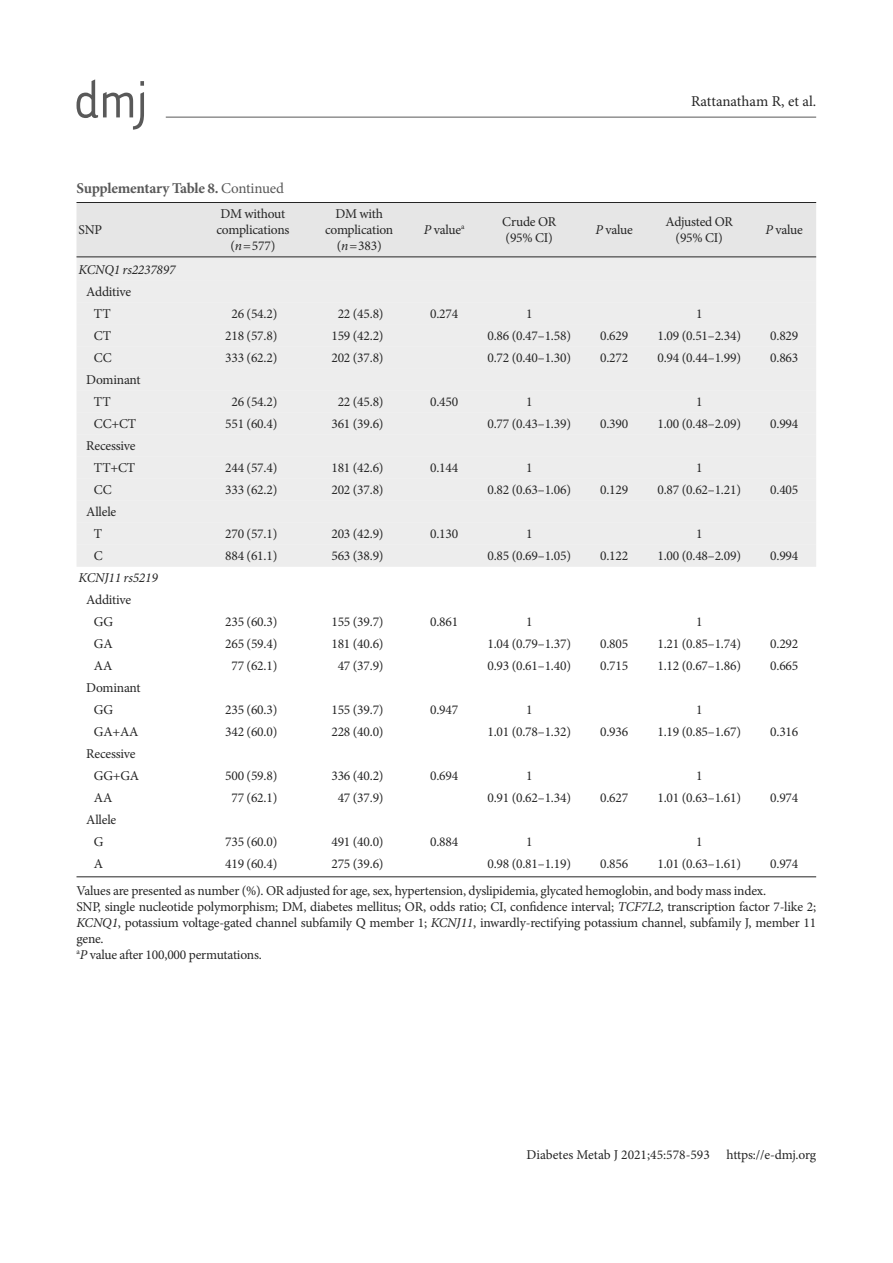
<style>
.page{position:relative;width:893px;height:1263px;background:#fff}
.page>*{position:absolute;margin:0;border:0;box-sizing:border-box;transform-origin:0 0}
.t1{font:700 15px "Minion Pro";letter-spacing:-.02em;color:#595959}
.t2{font:15px "Minion Pro";color:#252525}
.t3{font:13.5px/16.2px "Minion Pro";letter-spacing:-.015em;color:#252525;text-align:center}
.t4{font:italic 13.5px "Minion Pro";letter-spacing:-.015em;color:#252525}
.s1{font-weight:400}
.s2{font-style:italic}
</style>
<div class="page">
<hr style="left:166px;top:117px;width:650px;height:1px;background:#595959">
<svg style="left:77px;top:79px;width:67px;height:51px"></svg>
<div style="left:77px;top:203px;width:739px;height:54px;background:#e6e6e6"></div>
<div style="left:77px;top:258px;width:739px;height:23px;background:#ededed"></div>
<div style="left:77px;top:281px;width:739px;height:286px;background:#ededed"></div>
<hr style="left:77px;top:202px;width:739px;height:1px;background:#252525">
<hr style="left:77px;top:876px;width:739px;height:1px;background:#252525">
<hr style="left:77px;top:257px;width:739px;height:1px;background:#252525">
<p class="t1" style="left:77px;top:179px;width:209px">Supplementary Table 8. <span class="s1">Continued</span></p>
<p class="t3" style="left:79px;top:223px;width:25px">SNP</p>
<p class="t3" style="left:216px;top:207px;width:74px">DM without complications (<span class="s2">n</span>=577)</p>
<p class="t3" style="left:325px;top:207px;width:70px">DM with complication (<span class="s2">n</span>=383)</p>
<p class="t2" style="left:691px;top:95px;width:127px">Rattanatham R, et al.</p>
<p class="t3" style="left:424px;top:223px;width:42px"><span class="s2">P</span> value<sup>a</sup></p>
<p class="t3" style="left:502px;top:215px;width:55px;text-align:left">Crude OR (95% CI)</p>
<p class="t3" style="left:595px;top:223px;width:39px"><span class="s2">P</span> value</p>
<p class="t3" style="left:665px;top:215px;width:69px">Adjusted OR (95% CI)</p>
<p class="t3" style="left:765px;top:223px;width:39px"><span class="s2">P</span> value</p>
<p class="t4" style="left:79px;top:265px;width:98px">KCNQ1 rs2237897</p>
<p class="t3" style="left:94px;top:282px;width:39px;line-height:22px;text-align:left;text-indent:-8px">Additive<br>TT</p>
<p class="t3" style="left:231px;top:307px;width:47px">26 (54.2)</p>
<p class="t3" style="left:338px;top:307px;width:47px">22 (45.8)</p>
<p class="t3" style="left:430px;top:307px;width:30px">0.274</p>
<p class="t3" style="left:526px;top:307px;width:8px">1</p>
<p class="t3" style="left:696px;top:307px;width:8px">1</p>
<p class="t3" style="left:94px;top:329px;width:19px">CT</p>
<p class="t3" style="left:225px;top:329px;width:54px">218 (57.8)</p>
<p class="t3" style="left:331px;top:329px;width:54px">159 (42.2)</p>
<p class="t3" style="left:487px;top:329px;width:85px">0.86 (0.47–1.58)</p>
<p class="t3" style="left:600px;top:329px;width:30px">0.629</p>
<p class="t3" style="left:657px;top:329px;width:85px">1.09 (0.51–2.34)</p>
<p class="t3" style="left:770px;top:329px;width:30px">0.829</p>
<p class="t3" style="left:94px;top:351px;width:19px">CC</p>
<p class="t3" style="left:225px;top:351px;width:54px">333 (62.2)</p>
<p class="t3" style="left:331px;top:351px;width:54px">202 (37.8)</p>
<p class="t3" style="left:487px;top:351px;width:85px">0.72 (0.40–1.30)</p>
<p class="t3" style="left:600px;top:351px;width:30px">0.272</p>
<p class="t3" style="left:657px;top:351px;width:85px">0.94 (0.44–1.99)</p>
<p class="t3" style="left:770px;top:351px;width:30px">0.863</p>
<p class="t3" style="left:94px;top:370px;width:48px;line-height:22px;text-align:left;text-indent:-8px">Dominant<br>TT</p>
<p class="t3" style="left:231px;top:395px;width:47px">26 (54.2)</p>
<p class="t3" style="left:338px;top:395px;width:47px">22 (45.8)</p>
<p class="t3" style="left:430px;top:395px;width:30px">0.450</p>
<p class="t3" style="left:526px;top:395px;width:8px">1</p>
<p class="t3" style="left:696px;top:395px;width:8px">1</p>
<p class="t3" style="left:94px;top:417px;width:44px">CC+CT</p>
<p class="t3" style="left:225px;top:417px;width:54px">551 (60.4)</p>
<p class="t3" style="left:331px;top:417px;width:54px">361 (39.6)</p>
<p class="t3" style="left:487px;top:417px;width:85px">0.77 (0.43–1.39)</p>
<p class="t3" style="left:600px;top:417px;width:30px">0.390</p>
<p class="t3" style="left:657px;top:417px;width:85px">1.00 (0.48–2.09)</p>
<p class="t3" style="left:770px;top:417px;width:30px">0.994</p>
<p class="t3" style="left:86px;top:436px;width:51px;line-height:22px">Recessive<br>TT+CT</p>
<p class="t3" style="left:225px;top:461px;width:54px">244 (57.4)</p>
<p class="t3" style="left:331px;top:461px;width:54px">181 (42.6)</p>
<p class="t3" style="left:430px;top:461px;width:30px">0.144</p>
<p class="t3" style="left:526px;top:461px;width:8px">1</p>
<p class="t3" style="left:696px;top:461px;width:8px">1</p>
<p class="t3" style="left:94px;top:483px;width:19px">CC</p>
<p class="t3" style="left:225px;top:483px;width:54px">333 (62.2)</p>
<p class="t3" style="left:331px;top:483px;width:54px">202 (37.8)</p>
<p class="t3" style="left:487px;top:483px;width:85px">0.82 (0.63–1.06)</p>
<p class="t3" style="left:600px;top:483px;width:30px">0.129</p>
<p class="t3" style="left:657px;top:483px;width:85px">0.87 (0.62–1.21)</p>
<p class="t3" style="left:770px;top:483px;width:30px">0.405</p>
<p class="t3" style="left:86px;top:502px;width:32px;line-height:22px">Allele<br>T</p>
<p class="t3" style="left:225px;top:527px;width:54px">270 (57.1)</p>
<p class="t3" style="left:331px;top:527px;width:54px">203 (42.9)</p>
<p class="t3" style="left:430px;top:527px;width:30px">0.130</p>
<p class="t3" style="left:526px;top:527px;width:8px">1</p>
<p class="t3" style="left:696px;top:527px;width:8px">1</p>
<p class="t3" style="left:94px;top:549px;width:10px">C</p>
<p class="t3" style="left:225px;top:549px;width:54px">884 (61.1)</p>
<p class="t3" style="left:331px;top:549px;width:54px">563 (38.9)</p>
<p class="t3" style="left:487px;top:549px;width:85px">0.85 (0.69–1.05)</p>
<p class="t3" style="left:600px;top:549px;width:30px">0.122</p>
<p class="t3" style="left:657px;top:549px;width:85px">1.00 (0.48–2.09)</p>
<p class="t3" style="left:770px;top:549px;width:30px">0.994</p>
<p class="t4" style="left:79px;top:572px;width:81px">KCNJ11 rs5219</p>
<p class="t3" style="left:94px;top:590px;width:39px;line-height:22px;text-align:left;text-indent:-8px">Additive<br>GG</p>
<p class="t3" style="left:225px;top:615px;width:54px">235 (60.3)</p>
<p class="t3" style="left:331px;top:615px;width:54px">155 (39.7)</p>
<p class="t3" style="left:430px;top:615px;width:30px">0.861</p>
<p class="t3" style="left:526px;top:615px;width:8px">1</p>
<p class="t3" style="left:696px;top:615px;width:8px">1</p>
<p class="t3" style="left:94px;top:637px;width:20px">GA</p>
<p class="t3" style="left:225px;top:637px;width:54px">265 (59.4)</p>
<p class="t3" style="left:331px;top:637px;width:54px">181 (40.6)</p>
<p class="t3" style="left:487px;top:637px;width:85px">1.04 (0.79–1.37)</p>
<p class="t3" style="left:600px;top:637px;width:30px">0.805</p>
<p class="t3" style="left:657px;top:637px;width:85px">1.21 (0.85–1.74)</p>
<p class="t3" style="left:770px;top:637px;width:30px">0.292</p>
<p class="t3" style="left:94px;top:659px;width:20px">AA</p>
<p class="t3" style="left:231px;top:659px;width:47px">77 (62.1)</p>
<p class="t3" style="left:338px;top:659px;width:47px">47 (37.9)</p>
<p class="t3" style="left:487px;top:659px;width:85px">0.93 (0.61–1.40)</p>
<p class="t3" style="left:600px;top:659px;width:30px">0.715</p>
<p class="t3" style="left:657px;top:659px;width:85px">1.12 (0.67–1.86)</p>
<p class="t3" style="left:770px;top:659px;width:30px">0.665</p>
<p class="t3" style="left:94px;top:678px;width:48px;line-height:22px;text-align:left;text-indent:-8px">Dominant<br>GG</p>
<p class="t3" style="left:225px;top:703px;width:54px">235 (60.3)</p>
<p class="t3" style="left:331px;top:703px;width:54px">155 (39.7)</p>
<p class="t3" style="left:430px;top:703px;width:30px">0.947</p>
<p class="t3" style="left:526px;top:703px;width:8px">1</p>
<p class="t3" style="left:696px;top:703px;width:8px">1</p>
<p class="t3" style="left:94px;top:725px;width:46px">GA+AA</p>
<p class="t3" style="left:225px;top:725px;width:54px">342 (60.0)</p>
<p class="t3" style="left:331px;top:725px;width:54px">228 (40.0)</p>
<p class="t3" style="left:487px;top:725px;width:85px">1.01 (0.78–1.32)</p>
<p class="t3" style="left:600px;top:725px;width:30px">0.936</p>
<p class="t3" style="left:657px;top:725px;width:85px">1.19 (0.85–1.67)</p>
<p class="t3" style="left:770px;top:725px;width:30px">0.316</p>
<p class="t3" style="left:86px;top:744px;width:54px;line-height:22px">Recessive<br>GG+GA</p>
<p class="t3" style="left:225px;top:769px;width:54px">500 (59.8)</p>
<p class="t3" style="left:331px;top:769px;width:54px">336 (40.2)</p>
<p class="t3" style="left:430px;top:769px;width:30px">0.694</p>
<p class="t3" style="left:526px;top:769px;width:8px">1</p>
<p class="t3" style="left:696px;top:769px;width:8px">1</p>
<p class="t3" style="left:94px;top:791px;width:20px">AA</p>
<p class="t3" style="left:231px;top:791px;width:47px">77 (62.1)</p>
<p class="t3" style="left:338px;top:791px;width:47px">47 (37.9)</p>
<p class="t3" style="left:487px;top:791px;width:85px">0.91 (0.62–1.34)</p>
<p class="t3" style="left:600px;top:791px;width:30px">0.627</p>
<p class="t3" style="left:657px;top:791px;width:85px">1.01 (0.63–1.61)</p>
<p class="t3" style="left:770px;top:791px;width:30px">0.974</p>
<p class="t3" style="left:86px;top:810px;width:32px;line-height:22px">Allele<br>G</p>
<p class="t3" style="left:225px;top:835px;width:54px">735 (60.0)</p>
<p class="t3" style="left:331px;top:835px;width:54px">491 (40.0)</p>
<p class="t3" style="left:430px;top:835px;width:30px">0.884</p>
<p class="t3" style="left:526px;top:835px;width:8px">1</p>
<p class="t3" style="left:696px;top:835px;width:8px">1</p>
<p class="t3" style="left:94px;top:857px;width:11px">A</p>
<p class="t3" style="left:225px;top:857px;width:54px">419 (60.4)</p>
<p class="t3" style="left:331px;top:857px;width:54px">275 (39.6)</p>
<p class="t3" style="left:487px;top:857px;width:85px">0.98 (0.81–1.19)</p>
<p class="t3" style="left:600px;top:857px;width:30px">0.856</p>
<p class="t3" style="left:657px;top:857px;width:85px">1.01 (0.63–1.61)</p>
<p class="t3" style="left:770px;top:857px;width:30px">0.974</p>
<p class="t3" style="left:77px;top:883px;width:741px;text-align:left">Values are presented as number (%). OR adjusted for age, sex, hypertension, dyslipidemia, glycated hemoglobin, and body mass index.<br>SNP, single nucleotide polymorphism; DM, diabetes mellitus; OR, odds ratio; CI, confidence interval; <span class="s2">TCF7L2</span>, transcription factor 7-like 2; <span class="s2">KCNQ1</span>, potassium voltage-gated channel subfamily Q member 1; <span class="s2">KCNJ11</span>, inwardly-rectifying potassium channel, subfamily J, member 11 gene.<br><sup>a</sup><span class="s2">P</span> value after 100,000 permutations.</p>
<p class="t3" style="left:526px;top:1148px;width:291px">Diabetes Metab J 2021;45:578-593 https://e-dmj.org</p>
</div>
